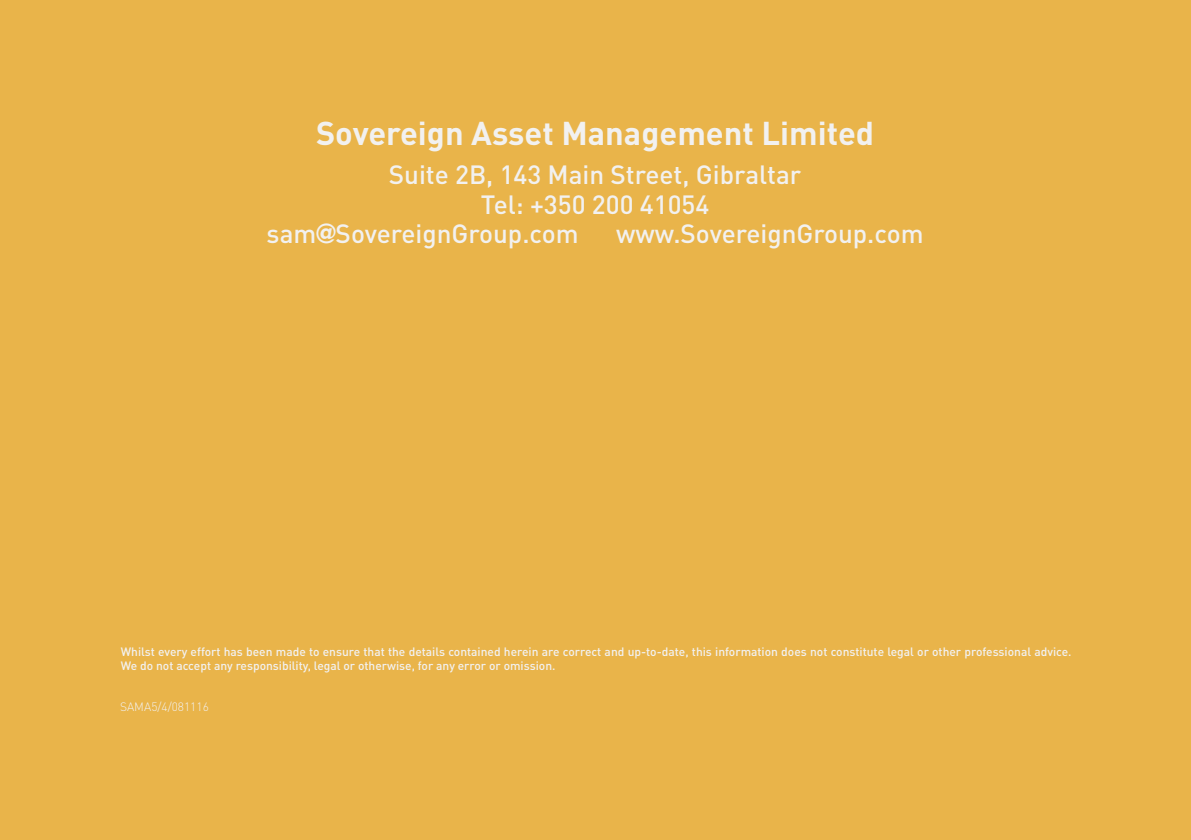
<style>
.page{position:relative;width:1191px;height:840px;background:#fff}
.page>*{position:absolute;margin:0;border:0;box-sizing:border-box;transform-origin:0 0}
.t1{font:700 32.6px "DINOT";color:#f2f1f0}
.t2{font:500 26px "DINOT";color:#f2f1f0}
.t3{font:500 12px/14.4px "DINOT";color:#f2f1f0}
.t4{font:300 12px "DINOT";color:#f2f1f0}
.s1{font-family:"Century Gothic";font-weight:700}
</style>
<div class="page">
<div style="left:0;top:0;width:1191px;height:839px;background:#e9b44a"></div>
<h1 class="t1" style="left:316px;top:111px;width:559px">Sovereign Asset Management Limited</h1>
<h2 class="t2" style="left:389px;top:157px;width:414px">Suite 2B, 143 Main Street, Gibraltar</h2>
<h2 class="t2" style="left:481px;top:186px;width:230px">Tel: +350 200 41054</h2>
<h2 class="t2" style="left:267px;top:216px;width:313px">sam<span class="s1">@</span>SovereignGroup.com</h2>
<h2 class="t2" style="left:616px;top:216px;width:309px">www.SovereignGroup.com</h2>
<p class="t3" style="left:121px;top:643px;width:952px">Whilst every effort has been made to ensure that the details contained herein are correct and up-to-date, this information does not constitute legal or other professional advice.<br>We do not accept any responsibility, legal or otherwise, for any error or omission.</p>
<p class="t4" style="left:120px;top:698px;width:90px">SAMA5/4/081116</p>
</div>
